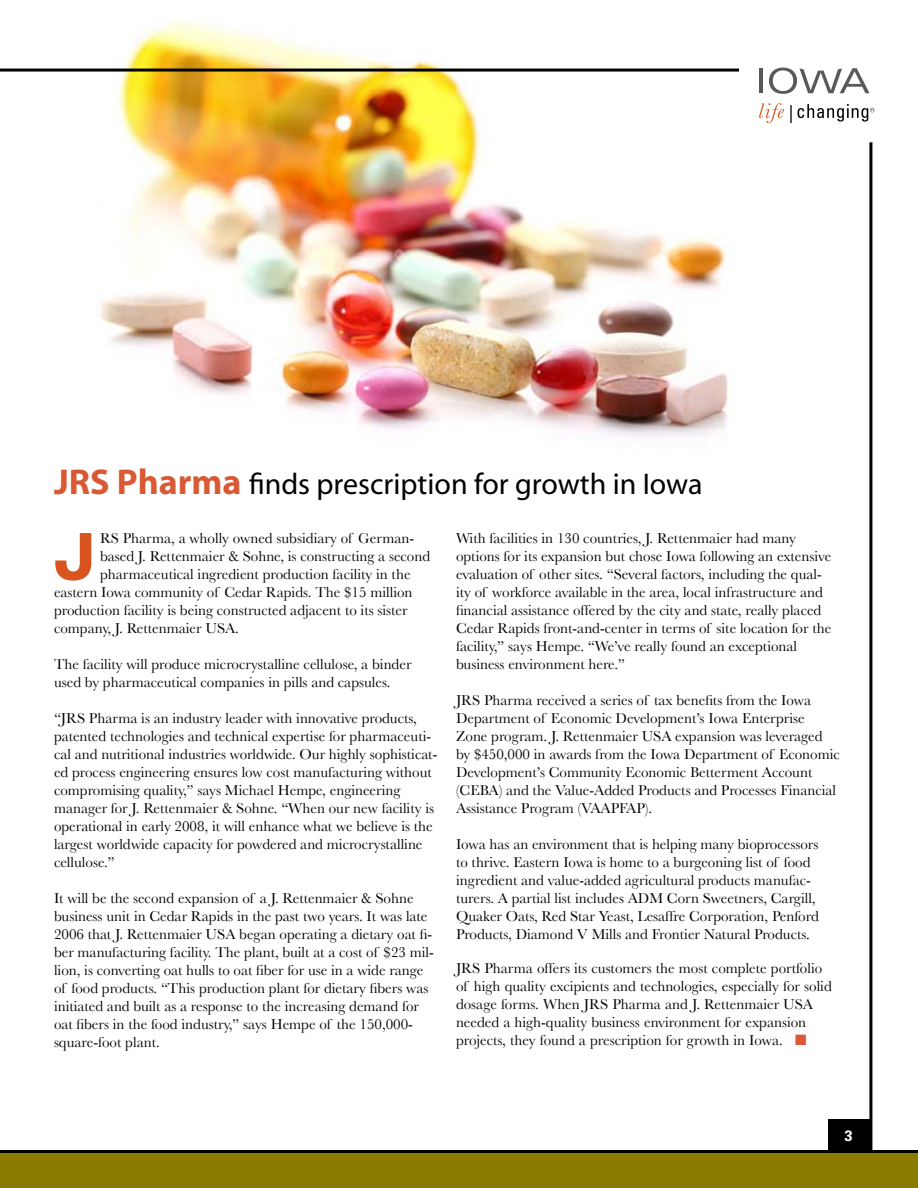
<style>
.page{position:relative;width:918px;height:1188px;background:#fff}
.page>*{position:absolute;margin:0;border:0;box-sizing:border-box;transform-origin:0 0}
.t1{font:69px "Sans Extended Medium DTC";color:#d9541e}
.t2{font:30px "Myriad";color:#000}
.t3{font:15px/18px "Baskerville";color:#000}
.t4{font:700 15px "Univers";color:#fff}
.s1{font-weight:700;font-size:36px;color:#d95935}
.s2{color:#d95935}
</style>
<div class="page">
<img style="left:12px;top:19px;width:786px;height:418px">
<div style="left:828px;top:1119px;width:43px;height:31px;background:#000"></div>
<hr style="left:869px;top:142px;width:3px;height:1011px;background:#000">
<hr style="left:0;top:69px;width:739px;height:3px;background:#000">
<svg style="left:759px;top:103px;width:25px;height:20px"></svg>
<svg style="left:790px;top:105px;width:1px;height:17px"></svg>
<hr style="left:759px;top:68px;width:3px;height:25px;background:#58595b">
<svg style="left:769px;top:68px;width:101px;height:26px"></svg>
<svg style="left:798px;top:104px;width:77px;height:18px"></svg>
<div style="left:0;top:1152px;width:918px;height:36px;background:#897b00"></div>
<hr style="left:0;top:1150px;width:918px;height:3px;background:#000">
<h2 class="t2" style="left:54px;top:469px;width:650px"><span class="s1">JRS Pharma</span> finds prescription for growth in Iowa</h2>
<h1 class="t1" style="left:54px;top:510px;width:44px">J</h1>
<p class="t3" style="left:100px;top:529px;width:316px">RS Pharma, a wholly owned subsidiary of German-</p>
<p class="t3" style="left:456px;top:529px;width:377px">With facilities in 130 countries, J. Rettenmaier had many options for its expansion but chose Iowa following an extensive evaluation of other sites. “Several factors, including the qual&shy;ity of workforce available in the area, local infrastructure and financial assistance offered by the city and state, really placed Cedar Rapids front-and-center in terms of site location for the facility,” says Hempe. “We’ve really found an exceptional business environment here.”</p>
<p class="t3" style="left:456px;top:691px;width:385px">JRS Pharma received a series of tax benefits from the Iowa Department of Economic Development’s Iowa Enterprise Zone program. J. Rettenmaier USA expansion was leveraged by $450,000 in awards from the Iowa Department of Economic Development’s Community Economic Betterment Account (CEBA) and the Value-Added Products and Processes Financial Assistance Program (VAAPFAP).</p>
<p class="t3" style="left:456px;top:835px;width:364px">Iowa has an environment that is helping many bioprocessors to thrive. Eastern Iowa is home to a burgeoning list of food ingredient and value-added agricultural products manufac&shy;turers. A partial list includes ADM Corn Sweetners, Cargill, Quaker Oats, Red Star Yeast, Lesaffre Corporation, Penford Products, Diamond V Mills and Frontier Natural Products.</p>
<p class="t3" style="left:456px;top:959px;width:377px">JRS Pharma offers its customers the most complete portfolio of high quality excipients and technologies, especially for solid dosage forms. When JRS Pharma and J. Rettenmaier USA needed a high-quality business environment for expansion projects, they found a prescription for growth in Iowa. <span class="s2">■</span></p>
<p class="t3" style="left:100px;top:547px;width:332px">based J. Rettenmaier &amp; Sohne, is constructing a second</p>
<p class="t3" style="left:100px;top:565px;width:312px">pharmaceutical ingredient production facility in the</p>
<p class="t3" style="left:54px;top:583px;width:360px">eastern Iowa community of Cedar Rapids. The $15 million</p>
<p class="t3" style="left:54px;top:601px;width:355px">production facility is being constructed adjacent to its sister</p>
<p class="t3" style="left:54px;top:619px;width:187px">company, J. Rettenmaier USA.</p>
<p class="t3" style="left:54px;top:655px;width:359px">The facility will produce microcrystalline cellulose, a binder used by pharmaceutical companies in pills and capsules.</p>
<p class="t3" style="left:54px;top:709px;width:385px">“JRS Pharma is an industry leader with innovative products, patented technologies and technical expertise for pharmaceuti&shy;cal and nutritional industries worldwide. Our highly sophisticat&shy;ed process engineering ensures low cost manufacturing without compromising quality,” says Michael Hempe, engineering manager for J. Rettenmaier &amp; Sohne. “When our new facility is operational in early 2008, it will enhance what we believe is the largest worldwide capacity for powdered and microcrystalline cellulose.”</p>
<p class="t3" style="left:54px;top:889px;width:381px">It will be the second expansion of a J. Rettenmaier &amp; Sohne business unit in Cedar Rapids in the past two years. It was late 2006 that J. Rettenmaier USA began operating a dietary oat fi&shy;ber manufacturing facility. The plant, built at a cost of $23 mil&shy;lion, is converting oat hulls to oat fiber for use in a wide range of food products. “This production plant for dietary fibers was initiated and built as a response to the increasing demand for oat fibers in the food industry,” says Hempe of the 150,000- square-foot plant.</p>
<p class="t4" style="left:844px;top:1126px;width:10px">3</p>
</div>
